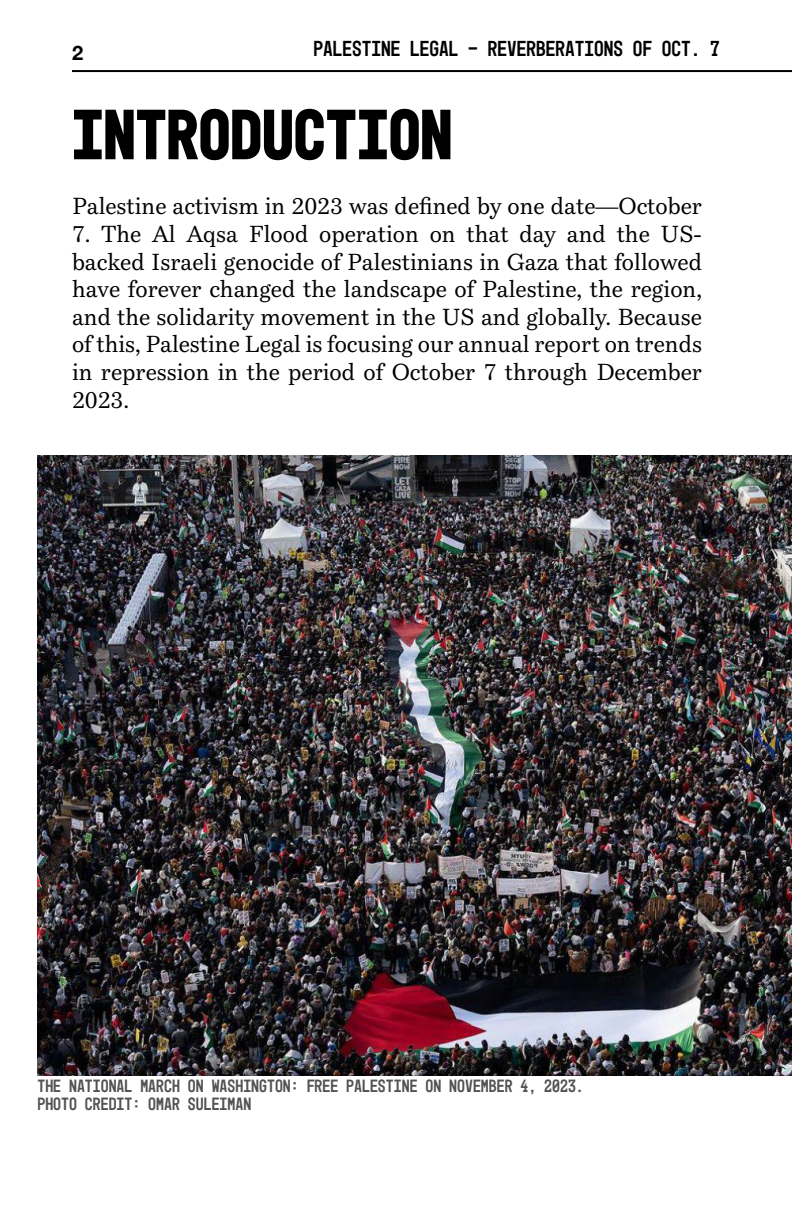
<style>
.page{position:relative;width:792px;height:1224px;background:#fff}
.page>*{position:absolute;margin:0;border:0;box-sizing:border-box;transform-origin:0 0}
.t1{font:700 72px "Mono 45 Headline";color:#000}
.t2{font:23px/27.6px "Bressay Arbc";color:#000;text-align:justify}
.t3{font:22px "Mono 45 Headline";color:#000}
.t4{font:700 20px "Helvetica Neue";color:#000}
.t5{font:18px/18px "Mono 45 Headline";color:#525252}
</style>
<div class="page">
<hr style="left:72px;top:70px;width:720px;height:2px;background:#000">
<img style="left:37px;top:455px;width:755px;height:621px">
<p class="t4" style="left:72px;top:37px;width:13px">2</p>
<p class="t3" style="left:313px;top:35px;width:408px">PALESTINE LEGAL - REVERBERATIONS OF OCT. 7</p>
<h1 class="t1" style="left:72px;top:92px;width:382px">INTRODUCTION</h1>
<p class="t2" style="left:72px;top:194px;width:632px">Palestine activism in 2023 was defined by one date—October</p>
<p class="t2" style="left:72px;top:222px;width:632px">7. The Al Aqsa Flood operation on that day and the US&shy;backed Israeli genocide of Palestinians in Gaza that followed have forever changed the landscape of Palestine, the region, and the solidarity movement in the US and globally. Because of this, Palestine Legal is focusing our annual report on trends in repression in the period of October 7 through December 2023.</p>
<p class="t5" style="left:37px;top:1076px;width:548px">THE NATIONAL MARCH ON WASHINGTON: FREE PALESTINE ON NOVEMBER 4, 2023.<br>PHOTO CREDIT: OMAR SULEIMAN</p>
</div>
